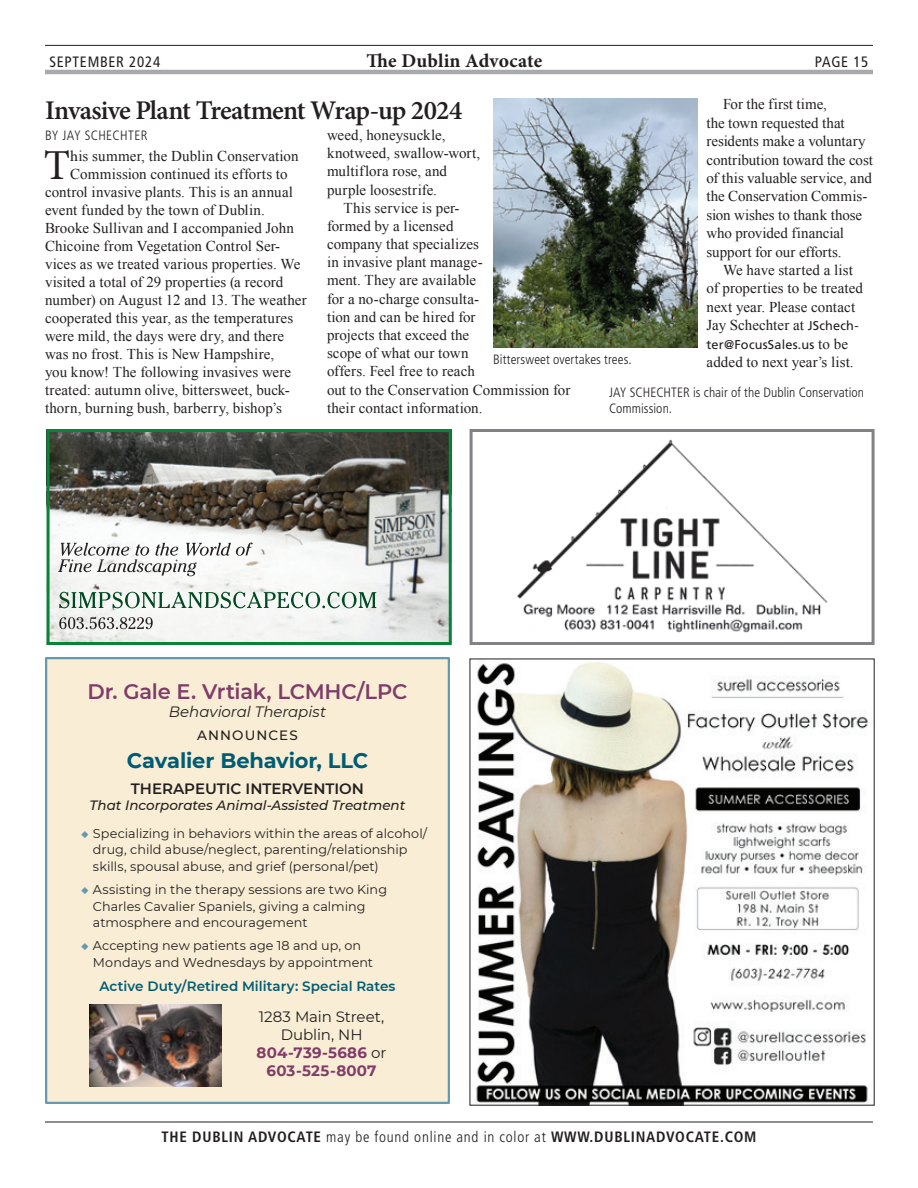
<style>
.page{position:relative;width:918px;height:1188px;background:#fff}
.page>*{position:absolute;margin:0;border:0;box-sizing:border-box;transform-origin:0 0}
.t1{font:42.75px "Minion Pro";color:#231f20}
.t2{font:600 27px "Minion Pro";letter-spacing:-.035em;color:#231f20}
.t3{font:600 21px "Montserrat";letter-spacing:-.01em;color:#7f3c68}
.t4{font:700 21px "Montserrat";letter-spacing:-.01em;color:#005c74}
.t5{font:700 19.5px "Minion Pro";letter-spacing:.01em;color:#231f20}
.t6{font:15px/18.1px "Times New Roman";letter-spacing:.005em;color:#231f20}
.t7{font:700 condensed 15px "Frutiger LT Std";letter-spacing:.05em;color:#231f20}
.t8{font:15px/18px "Montserrat";letter-spacing:-.01em;color:#231f20;text-align:center}
.t9{font:600 15px "Montserrat";color:#231f20}
.t10{font:condensed 15px "Frutiger LT Std";letter-spacing:.05em;color:#231f20}
.t11{font:italic 15px "Montserrat";letter-spacing:-.005em;color:#231f20}
.t12{font:300 condensed 13.5px/15.5px "Frutiger LT Std";letter-spacing:.005em;color:#231f20}
.t13{font:italic 500 13.5px "Montserrat";color:#231f20}
.t14{font:600 13.5px "Montserrat";letter-spacing:.005em;color:#005c74}
.t15{font:500 13.5px "Montserrat";letter-spacing:.08em;color:#231f20}
.t16{font:12.75px/16.5px "Montserrat";letter-spacing:.005em;color:#231f20}
.t17{font:12.75px "Frutiger LT Std";letter-spacing:.015em;color:#231f20}
.s1{font-family:"Frutiger LT Std";font-size:12.75px}
.s2{font-family:"Times New Roman";font-size:15px}
.s3{font-family:"Minion Pro";font-weight:500}
.s4{color:#639aae}
.s5{font-weight:700;color:#7f3c68}
.s6{font-weight:300}
</style>
<div class="page">
<hr style="left:45px;top:45px;width:828px;height:1px;background:#231f20">
<hr style="left:45px;top:70px;width:828px;height:4px;background:#a8a9ad">
<hr style="left:45px;top:1122px;width:828px;height:1px;background:#231f20">
<img style="left:475px;top:662px;width:394px;height:442px">
<div style="left:46px;top:658px;width:403px;height:445px;background:#f9eed5"></div>
<div style="left:45px;top:657px;width:405px;height:447px;border:2px solid #639aae"></div>
<img style="left:89px;top:1005px;width:133px;height:81px">
<img style="left:493px;top:99px;width:205px;height:249px">
<img style="left:51px;top:433px;width:397px;height:208px">
<div style="left:47px;top:429px;width:405px;height:216px;border:3px solid #088338"></div>
<svg style="left:57px;top:621px;width:109px;height:21px;fill:#eff0ee"></svg>
<svg style="left:59px;top:621px;width:94px;height:8px"></svg>
<svg style="left:57px;top:589px;width:331px;height:32px;fill:#f5f6f4"></svg>
<svg style="left:59px;top:592px;width:317px;height:16px"></svg>
<div style="left:56px;top:556px;width:153px;height:33px;background:#f6f7f5"></div>
<div style="left:59px;top:540px;width:206px;height:29px;background:#fff"></div>
<svg style="left:58px;top:543px;width:195px;height:33px"></svg>
<img style="left:517px;top:439px;width:311px;height:194px">
<div style="left:470px;top:429px;width:405px;height:216px;border:3px solid #808285"></div>
<p class="t10" style="left:50px;top:53px;width:112px">SEPTEMBER 2024</p>
<h3 class="t5" style="left:367px;top:47px;width:177px">The Dublin Advocate</h3>
<p class="t10" style="left:815px;top:53px;width:55px">PAGE 15</p>
<p class="t6" style="left:706px;top:95px;width:168px;text-indent:16px">For the first time,<br>the town requested that residents make a voluntary contribution toward the cost of this valuable service, and the Conservation Commis&shy;sion wishes to thank those who provided financial support for our efforts.</p>
<p class="t6" style="left:706px;top:260px;width:158px;text-align:center">We have started a list<br>of properties to be treated next year. Please contact<br>Jay Schechter at <span class="s1">JSchech-</span></p>
<p class="t17" style="left:707px;top:337px;width:143px">ter@FocusSales.us <span class="s2">to be</span></p>
<p class="t6" style="left:707px;top:353px;width:149px">added to next year’s list.</p>
<p class="t12" style="left:609px;top:385px;width:257px">JAY SCHECHTER is chair of the Dublin Conservation<br>Commission.</p>
<h2 class="t2" style="left:45px;top:91px;width:419px">Invasive Plant Treatment Wrap-up 2024</h2>
<p class="t6" style="left:327px;top:126px;width:155px">weed, honeysuckle, knotweed, swallow-wort, multiflora rose, and purple loosestrife.</p>
<p class="t6" style="left:327px;top:198px;width:245px;text-indent:16px">This service is per-<br>formed by a licensed<br>company that specializes<br>in invasive plant manage-<br>ment. They are available<br>for a no-charge consulta-<br>tion and can be hired for<br>projects that exceed the<br>scope of what our town<br>offers. Feel free to reach<br>out to the Conservation Commission for their contact information.</p>
<p class="t12" style="left:45px;top:128px;width:104px">BY JAY SCHECHTER</p>
<h1 class="t1" style="left:44px;top:136px;width:28px">T</h1>
<p class="t6" style="left:70px;top:146px;width:230px"><span class="s3">h</span>is summer, the Dublin Conservation</p>
<p class="t6" style="left:70px;top:164px;width:219px">Commission continued its efforts to</p>
<p class="t6" style="left:45px;top:182px;width:250px">control invasive plants. This is an annual</p>
<p class="t6" style="left:45px;top:200px;width:221px">event funded by the town of Dublin.</p>
<p class="t6" style="left:45px;top:218px;width:251px">Brooke Sullivan and I accompanied John</p>
<p class="t6" style="left:45px;top:236px;width:237px">Chicoine from Vegetation Control Ser-</p>
<p class="t6" style="left:45px;top:254px;width:257px">vices as we treated various properties. We</p>
<p class="t6" style="left:45px;top:272px;width:240px">visited a total of 29 properties (a record</p>
<p class="t6" style="left:45px;top:290px;width:263px">number) on August 12 and 13. The weather</p>
<p class="t6" style="left:45px;top:308px;width:250px">cooperated this year, as the temperatures</p>
<p class="t6" style="left:45px;top:326px;width:241px">were mild, the days were dry, and there</p>
<p class="t6" style="left:45px;top:344px;width:231px">was no frost. This is New Hampshire,</p>
<p class="t6" style="left:45px;top:362px;width:248px">you know! The following invasives were</p>
<p class="t6" style="left:45px;top:380px;width:246px">treated: autumn olive, bittersweet, buck-</p>
<p class="t6" style="left:45px;top:398px;width:239px">thorn, burning bush, barberry, bishop’s</p>
<p class="t12" style="left:493px;top:352px;width:140px">Bittersweet overtakes trees.</p>
<h3 class="t3" style="left:88px;top:677px;width:321px">Dr. Gale E. Vrtiak, LCMHC/LPC</h3>
<p class="t11" style="left:169px;top:702px;width:159px">Behavioral Therapist</p>
<p class="t15" style="left:197px;top:726px;width:102px">ANNOUNCES</p>
<h3 class="t4" style="left:127px;top:746px;width:243px">Cavalier Behavior, LLC</h3>
<p class="t9" style="left:131px;top:778px;width:235px">THERAPEUTIC INTERVENTION</p>
<p class="t13" style="left:90px;top:796px;width:317px">That Incorporates Animal-Assisted Treatment</p>
<p class="t16" style="left:93px;top:825px;width:336px;text-indent:-12px"><span class="s4">◆</span> Specializing in behaviors within the areas of alcohol/ drug, child abuse/neglect, parenting/relationship skills, spousal abuse, and grief (personal/pet)</p>
<p class="t16" style="left:93px;top:881px;width:296px;text-indent:-12px"><span class="s4">◆</span> Assisting in the therapy sessions are two King<br>Charles Cavalier Spaniels, giving a calming atmosphere and encouragement</p>
<p class="t16" style="left:93px;top:937px;width:282px;text-indent:-12px"><span class="s4">◆</span> Accepting new patients age 18 and up, on<br>Mondays and Wednesdays by appointment</p>
<p class="t14" style="left:99px;top:977px;width:298px">Active Duty/Retired Military: Special Rates</p>
<p class="t8" style="left:257px;top:1008px;width:132px">1283 Main Street,<br>Dublin, NH<br><span class="s5">804-739-5686</span> or<br><span class="s5">603-525-8007</span></p>
<p class="t7" style="left:161px;top:1128px;width:597px">THE DUBLIN ADVOCATE <span class="s6">may be found online and in color at</span> WWW.DUBLINADVOCATE.COM</p>
</div>
